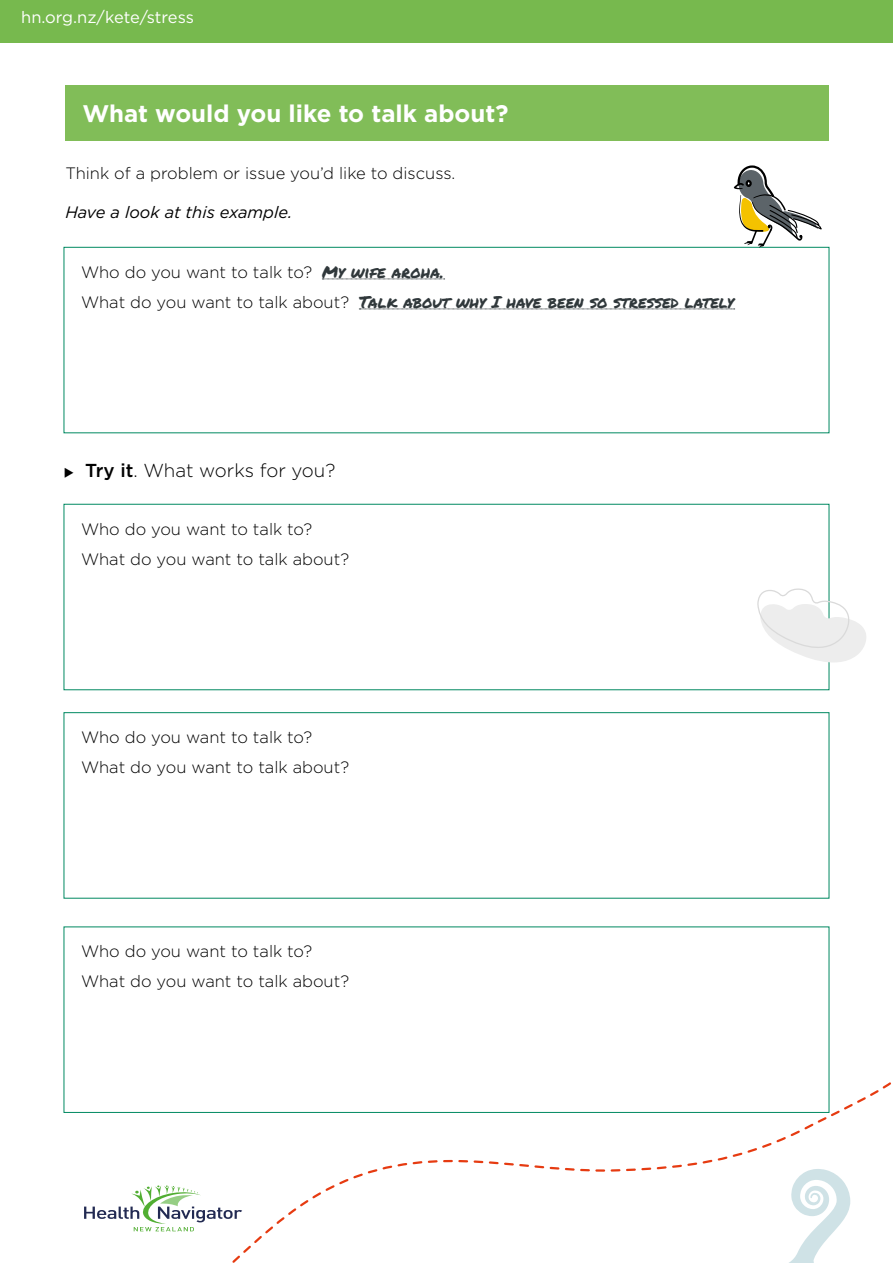
<style>
.page{position:relative;width:893px;height:1263px;background:#fff}
.page>*{position:absolute;margin:0;border:0;box-sizing:border-box;transform-origin:0 0}
.t1{font:700 24px "Gotham";color:#fff}
.t2{font:300 18.75px "Gotham";color:#000}
.t3{font:300 16.5px/30px "Gotham";color:#000}
.t4{font:16.5px "Permanent Marker";color:#30383b}
.t5{font:italic 16.5px "Gotham";color:#000}
.t6{font:16.5px "Gotham";letter-spacing:-.005em;color:#fff}
.s1{font-family:"Permanent Marker";font-weight:400;color:#30383b}
.s2{font-family:"Gotham";font-weight:300;color:#000}
.s3{font-weight:500}
</style>
<div class="page">
<div style="left:0;top:0;width:893px;height:43px;background:#77b94e"></div>
<div style="left:65px;top:85px;width:764px;height:55px;background:#81bd58"></div>
<svg style="left:322px;top:279px;width:123px;height:1px"></svg>
<svg style="left:359px;top:309px;width:376px;height:1px"></svg>
<div style="left:64px;top:247px;width:765px;height:186px;border:1px solid #008961"></div>
<div style="left:64px;top:712px;width:765px;height:186px;border:1px solid #008961"></div>
<svg style="left:734px;top:165px;width:88px;height:83px"></svg>
<svg style="left:63px;top:1064px;width:828px;height:199px"></svg>
<svg style="left:757px;top:588px;width:109px;height:83px"></svg>
<div style="left:75px;top:1175px;width:176px;height:68px;background:#fff"></div>
<svg style="left:84px;top:1185px;width:226px;height:78px"></svg>
<p class="t6" style="left:21px;top:7px;width:174px">hn.org.nz/kete/stress</p>
<h1 class="t1" style="left:82px;top:98px;width:428px">What would you like to talk about?</h1>
<p class="t3" style="left:65px;top:157px;width:391px">Think of a problem or issue you’d like to discuss.</p>
<p class="t5" style="left:65px;top:203px;width:228px">Have a look at this example.</p>
<p class="t3" style="left:81px;top:256px;width:364px">Who do you want to talk to? <span class="s1">My wife aroha.</span></p>
<p class="t4" style="left:81px;top:289px;width:654px"><span class="s2">What do you want to talk about?</span> Talk about why I have been so stressed lately</p>
<p class="t2" style="left:85px;top:459px;width:252px"><span class="s3">Try it</span>. What works for you?</p>
<p class="t3" style="left:81px;top:513px;width:269px">Who do you want to talk to?<br>What do you want to talk about?</p>
<p class="t3" style="left:81px;top:722px;width:269px">Who do you want to talk to?<br>What do you want to talk about?</p>
<p class="t3" style="left:81px;top:936px;width:269px">Who do you want to talk to?<br>What do you want to talk about?</p>
</div>
